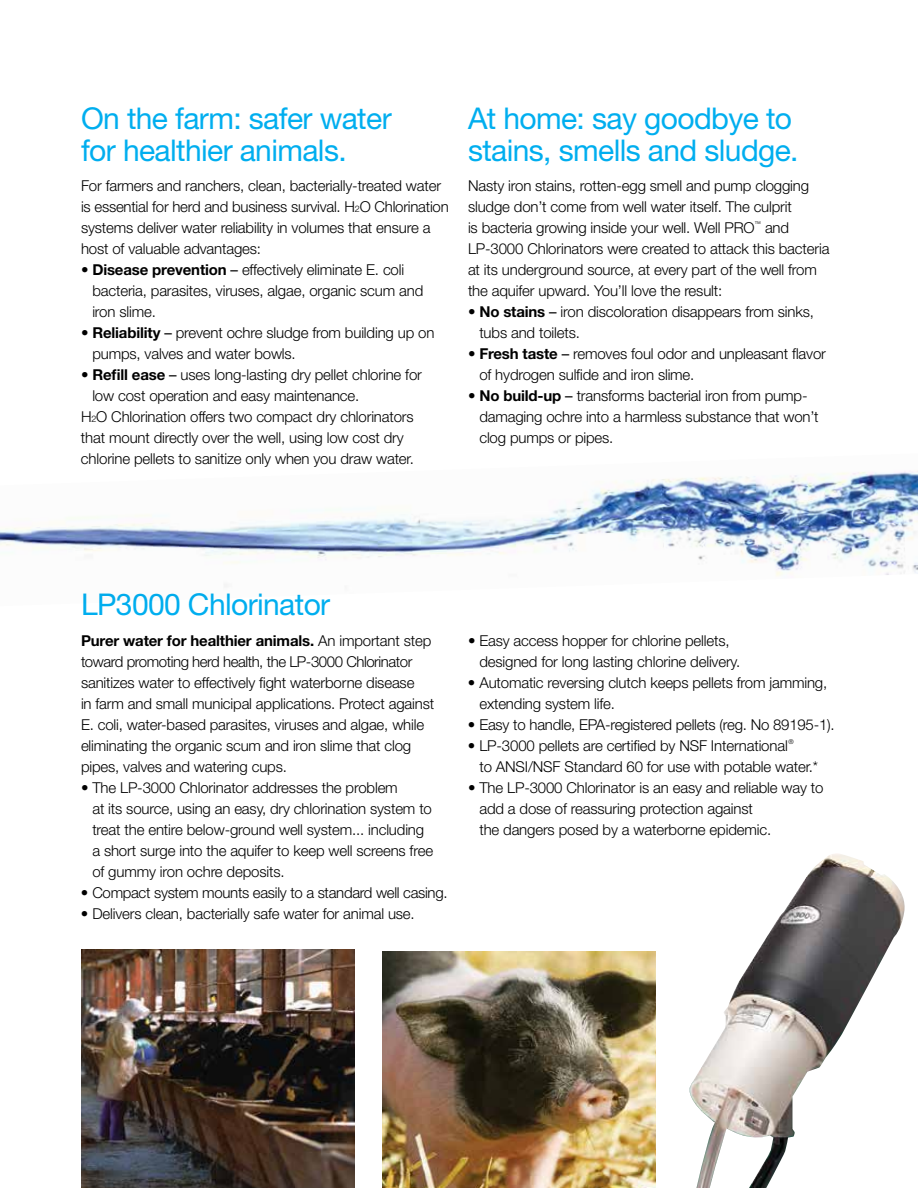
<style>
.page{position:relative;width:918px;height:1188px;background:#fff}
.page>*{position:absolute;margin:0;border:0;box-sizing:border-box;transform-origin:0 0}
.t1{font:30px/31.5px "Helvetica Neue LT Std";letter-spacing:-.02em;color:#00aeef}
.t2{font:300 15px/21px "Helvetica Neue LT Std";letter-spacing:-.01em;color:#000}
.t3{font:300 6.6px "Helvetica Neue LT Std";color:#000}
.s1{font-size:9px}
.s2{font-weight:700}
.s3{font-weight:400}
</style>
<div class="page">
<img style="left:689px;top:854px;width:216px;height:334px">
<img style="left:0;top:471px;width:918px;height:116px">
<img style="left:81px;top:949px;width:274px;height:239px">
<img style="left:382px;top:951px;width:274px;height:237px">
<h1 class="t1" style="left:81px;top:103px;width:312px">On the farm: safer water for healthier animals.</h1>
<p class="t2" style="left:81px;top:175px;width:369px">For farmers and ranchers, clean, bacterially-treated water is essential for herd and business survival. H<span class="s1">2</span>O Chlorination systems deliver water reliability in volumes that ensure a host of valuable advantages:</p>
<p class="t2" style="left:92px;top:259px;width:332px;text-indent:-11px">• <span class="s2">Disease prevention</span> <span class="s3">–</span> effectively eliminate E. coli bacteria, parasites, viruses, algae, organic scum and iron slime.</p>
<p class="t2" style="left:92px;top:322px;width:344px;text-indent:-11px">• <span class="s2">Reliability</span> <span class="s3">–</span> prevent ochre sludge from building up on pumps, valves and water bowls.</p>
<p class="t2" style="left:81px;top:364px;width:342px">• <span class="s2">Refill ease</span> <span class="s3">–</span> uses long-lasting dry pellet chlorine for</p>
<p class="t2" style="left:92px;top:385px;width:269px">low cost operation and easy maintenance.</p>
<p class="t2" style="left:81px;top:406px;width:334px">H<span class="s1">2</span>O Chlorination offers two compact dry chlorinators</p>
<p class="t2" style="left:81px;top:427px;width:324px">that mount directly over the well, using low cost dry</p>
<p class="t2" style="left:81px;top:448px;width:334px">chlorine pellets to sanitize only when you draw water.</p>
<h1 class="t1" style="left:468px;top:103px;width:332px">At home: say goodbye to stains, smells and sludge.</h1>
<p class="t2" style="left:468px;top:175px;width:343px">Nasty iron stains, rotten-egg smell and pump clogging sludge don’t come from well water itself. The culprit<br>is bacteria growing inside your well. Well PRO</p>
<p class="t3" style="left:755px;top:220px;width:8px">™</p>
<p class="t2" style="left:468px;top:217px;width:363px;text-indent:297px">and LP-3000 Chlorinators were created to attack this bacteria at its underground source, at every part of the well from the aquifer upward. You’ll love the result:</p>
<p class="t2" style="left:479px;top:301px;width:336px;text-indent:-11px">• <span class="s2">No stains</span> <span class="s3">–</span> iron discoloration disappears from sinks, tubs and toilets.</p>
<p class="t2" style="left:479px;top:343px;width:348px;text-indent:-11px">• <span class="s2">Fresh taste</span> <span class="s3">–</span> removes foul odor and unpleasant flavor of hydrogen sulfide and iron slime.</p>
<p class="t2" style="left:479px;top:385px;width:341px;text-indent:-11px">• <span class="s2">No build-up</span> <span class="s3">–</span> transforms bacterial iron from pump&shy;damaging ochre into a harmless substance that won’t clog pumps or pipes.</p>
<h1 class="t1" style="left:81px;top:588px;width:251px">LP3000 Chlorinator</h1>
<p class="t2" style="left:81px;top:630px;width:355px"><span class="s2">Purer water for healthier animals.</span> An important step toward promoting herd health, the LP-3000 Chlorinator sanitizes water to effectively fight waterborne disease<br>in farm and small municipal applications. Protect against E. coli, water-based parasites, viruses and algae, while eliminating the organic scum and iron slime that clog pipes, valves and watering cups.</p>
<p class="t2" style="left:92px;top:777px;width:342px;text-indent:-11px">• The LP-3000 Chlorinator addresses the problem<br>at its source, using an easy, dry chlorination system to treat the entire below-ground well system... including a short surge into the aquifer to keep well screens free of gummy iron ochre deposits.</p>
<p class="t2" style="left:81px;top:882px;width:368px">• Compact system mounts easily to a standard well casing.</p>
<p class="t2" style="left:81px;top:903px;width:335px">• Delivers clean, bacterially safe water for animal use.</p>
<p class="t2" style="left:479px;top:630px;width:262px;text-indent:-11px">• Easy access hopper for chlorine pellets, designed for long lasting chlorine delivery.</p>
<p class="t2" style="left:479px;top:672px;width:349px;text-indent:-11px">• Automatic reversing clutch keeps pellets from jamming, extending system life.</p>
<p class="t2" style="left:468px;top:714px;width:368px">• Easy to handle, EPA-registered pellets (reg. No 89195-1).</p>
<p class="t2" style="left:468px;top:735px;width:321px">• LP-3000 pellets are certified by NSF International</p>
<p class="t3" style="left:788px;top:738px;width:7px">®</p>
<p class="t2" style="left:479px;top:756px;width:340px">to ANSI/NSF Standard 60 for use with potable water.*</p>
<p class="t2" style="left:479px;top:777px;width:346px;text-indent:-11px">• The LP-3000 Chlorinator is an easy and reliable way to add a dose of reassuring protection against<br>the dangers posed by a waterborne epidemic.</p>
</div>
